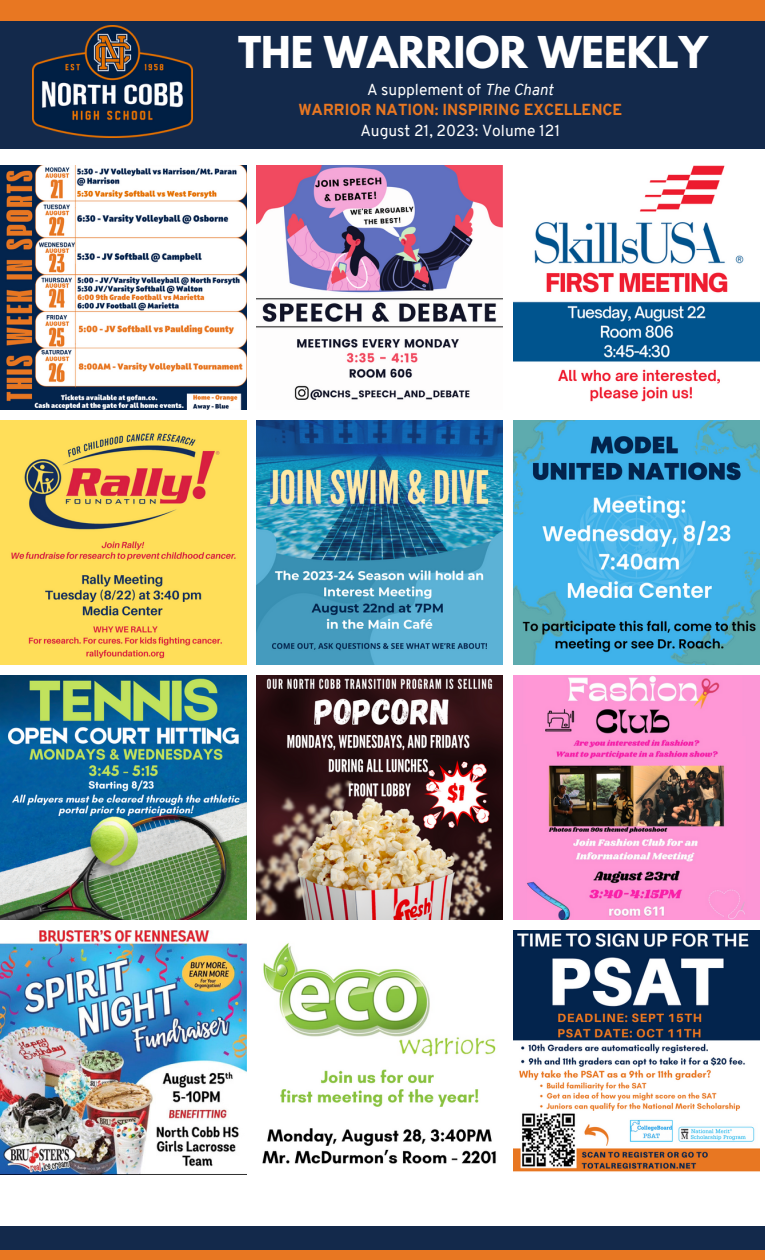
<style>
.page{position:relative;width:765px;height:1260px;background:#fff}
.page>*{position:absolute;margin:0;border:0;box-sizing:border-box;transform-origin:0 0}
.t1{font:700 38.88px "League Spartan";color:#fff}
.t2{font:15.62px "Overpass";color:#fff}
.t3{font:800 15.62px "Overpass";color:#e87722}
.s1{font-style:italic}
</style>
<div class="page">
<img style="left:514px;top:166px;width:245px;height:236px">
<img style="left:0;top:421px;width:247px;height:244px">
<img style="left:257px;top:166px;width:245px;height:234px">
<img style="left:257px;top:421px;width:245px;height:244px">
<img style="left:514px;top:421px;width:245px;height:244px">
<img style="left:0;top:675px;width:247px;height:245px">
<img style="left:257px;top:675px;width:245px;height:245px">
<img style="left:514px;top:675px;width:245px;height:245px">
<img style="left:0;top:166px;width:247px;height:244px">
<img style="left:0;top:931px;width:247px;height:244px">
<img style="left:262px;top:943px;width:234px;height:221px">
<img style="left:514px;top:931px;width:245px;height:241px">
<div style="left:0;top:0;width:765px;height:42px;background:#e87722"></div>
<div style="left:0;top:21px;width:765px;height:127px;background:#13294b"></div>
<img style="left:32px;top:25px;width:160px;height:113px">
<div style="left:0;top:1248px;width:765px;height:12px;background:#e87722"></div>
<div style="left:0;top:1226px;width:765px;height:23px;background:#13294b"></div>
<p class="t1" style="left:238px;top:33px;width:471px">THE WARRIOR WEEKLY</p>
<p class="t2" style="left:367px;top:83px;width:188px">A supplement of <span class="s1">The Chant</span></p>
<p class="t3" style="left:298px;top:104px;width:325px">WARRIOR NATION: INSPIRING EXCELLENCE</p>
<p class="t2" style="left:360px;top:124px;width:201px">August 21, 2023: Volume 121</p>
</div>
